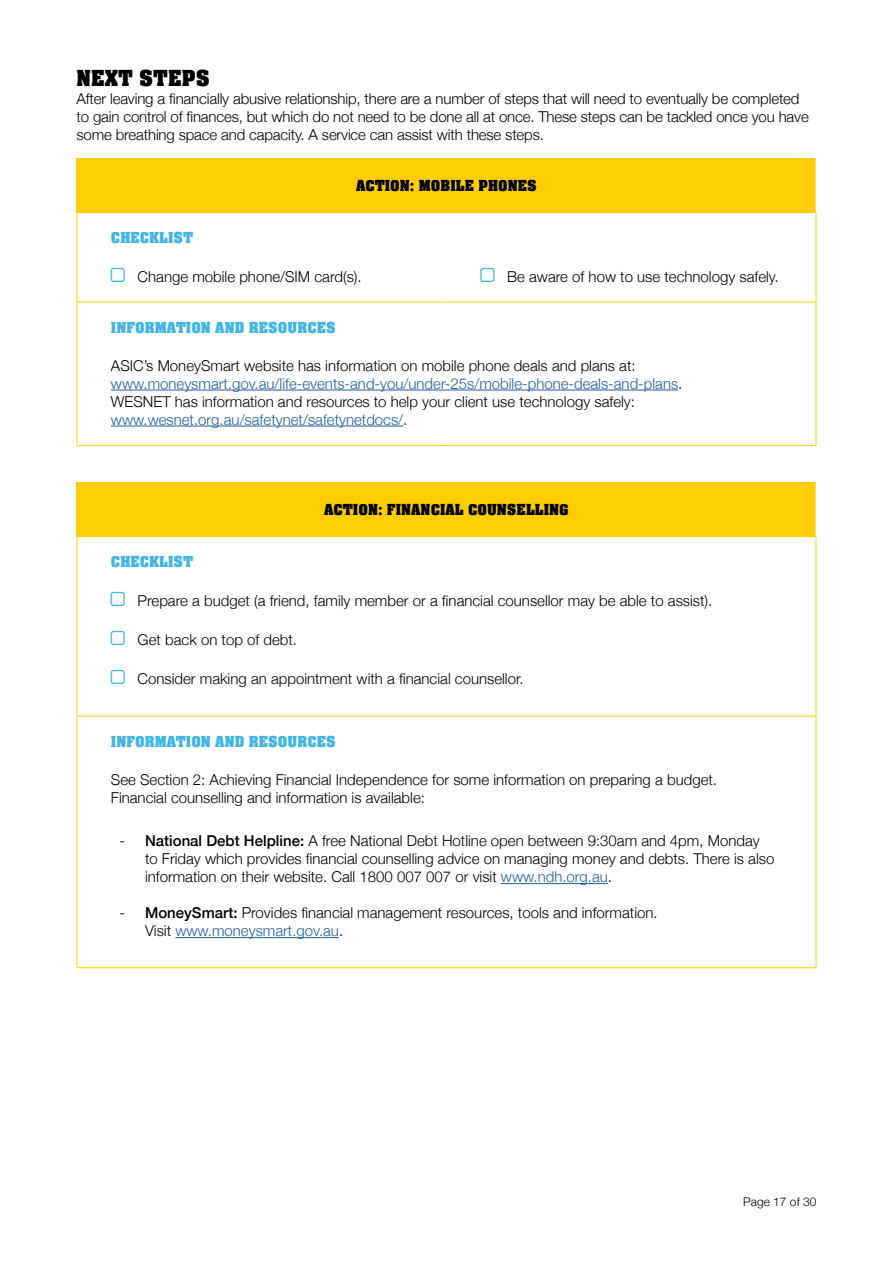
<style>
.page{position:relative;width:893px;height:1263px;background:#fff}
.page>*{position:absolute;margin:0;border:0;box-sizing:border-box;transform-origin:0 0}
.t1{font:700 24px "Aachen Com";color:#000}
.t2{font:700 16.5px "Aachen Com";color:#43b6e3}
.t3{font:700 16.5px "Aachen Com";color:#000}
.t4{font:300 15px/18px "Helvetica Neue";color:#000}
.t5{font:300 12px "Helvetica Neue";color:#000}
.s1{color:#215e9e}
.s2{font-weight:500}
</style>
<div class="page">
<div style="left:77px;top:158px;width:739px;height:55px;background:#ffcd03"></div>
<hr style="left:77px;top:302px;width:1px;height:143px;background:#ffcd03">
<hr style="left:816px;top:302px;width:1px;height:143px;background:#ffcd03">
<hr style="left:77px;top:445px;width:369px;height:1px;background:#ffcd03">
<hr style="left:446px;top:445px;width:370px;height:1px;background:#ffcd03">
<hr style="left:77px;top:213px;width:1px;height:89px;background:#ffcd03">
<hr style="left:816px;top:213px;width:1px;height:89px;background:#ffcd03">
<hr style="left:77px;top:302px;width:369px;height:1px;background:#ffcd03">
<hr style="left:446px;top:302px;width:370px;height:1px;background:#ffcd03">
<hr style="left:111px;top:390px;width:567px;height:1px;background:#215e9e">
<hr style="left:111px;top:426px;width:292px;height:1px;background:#215e9e">
<div style="left:77px;top:482px;width:739px;height:55px;background:#ffcd03"></div>
<hr style="left:77px;top:716px;width:1px;height:251px;background:#ffcd03">
<hr style="left:816px;top:716px;width:1px;height:251px;background:#ffcd03">
<hr style="left:77px;top:967px;width:739px;height:1px;background:#ffcd03">
<hr style="left:77px;top:537px;width:1px;height:179px;background:#ffcd03">
<hr style="left:816px;top:537px;width:1px;height:179px;background:#ffcd03">
<hr style="left:77px;top:716px;width:739px;height:1px;background:#ffcd03">
<hr style="left:501px;top:883px;width:107px;height:1px;background:#215e9e">
<hr style="left:175px;top:937px;width:164px;height:1px;background:#215e9e">
<h1 class="t1" style="left:77px;top:65px;width:135px">NEXT STEPS</h1>
<p class="t4" style="left:77px;top:89px;width:734px">After leaving a financially abusive relationship, there are a number of steps that will need to eventually be completed to gain control of finances, but which do not need to be done all at once. These steps can be tackled once you have some breathing space and capacity. A service can assist with these steps.</p>
<p class="t3" style="left:356px;top:176px;width:182px">ACTION: MOBILE PHONES</p>
<p class="t2" style="left:111px;top:229px;width:84px">CHECKLIST</p>
<p class="t4" style="left:138px;top:267px;width:226px">Change mobile phone/SIM card(s).</p>
<p class="t4" style="left:507px;top:267px;width:273px">Be aware of how to use technology safely.</p>
<p class="t2" style="left:111px;top:318px;width:226px">INFORMATION AND RESOURCES</p>
<p class="t4" style="left:111px;top:355px;width:573px">ASIC’s MoneySmart website has information on mobile phone deals and plans at: <span class="s1">www.moneysmart.gov.au/life-events-and-you/under-25s/mobile-phone-deals-and-plans</span>.<br>WESNET has information and resources to help your client use technology safely: <span class="s1">www.wesnet.org.au/safetynet/safetynetdocs/</span>.</p>
<p class="t3" style="left:324px;top:500px;width:246px">ACTION: FINANCIAL COUNSELLING</p>
<p class="t2" style="left:111px;top:553px;width:84px">CHECKLIST</p>
<p class="t4" style="left:138px;top:591px;width:576px">Prepare a budget (a friend, family member or a financial counsellor may be able to assist).</p>
<p class="t4" style="left:138px;top:630px;width:161px">Get back on top of debt.</p>
<p class="t4" style="left:138px;top:669px;width:387px">Consider making an appointment with a financial counsellor.</p>
<p class="t2" style="left:111px;top:732px;width:226px">INFORMATION AND RESOURCES</p>
<p class="t4" style="left:111px;top:769px;width:608px">See Section 2: Achieving Financial Independence for some information on preparing a budget.<br>Financial counselling and information is available:</p>
<p class="t4" style="left:145px;top:831px;width:631px;text-indent:-26px">- <span class="s2">National Debt Helpline:</span> A free National Debt Hotline open between 9:30am and 4pm, Monday to Friday which provides financial counselling advice on managing money and debts. There is also information on their website. Call 1800 007 007 or visit <span class="s1">www.ndh.org.au</span>.</p>
<p class="t4" style="left:145px;top:903px;width:514px;text-indent:-26px">- <span class="s2">MoneySmart:</span> Provides financial management resources, tools and information.<br>Visit <span class="s1">www.moneysmart.gov.au</span>.</p>
<p class="t5" style="left:743px;top:1191px;width:75px">Page 17 of 30</p>
</div>
